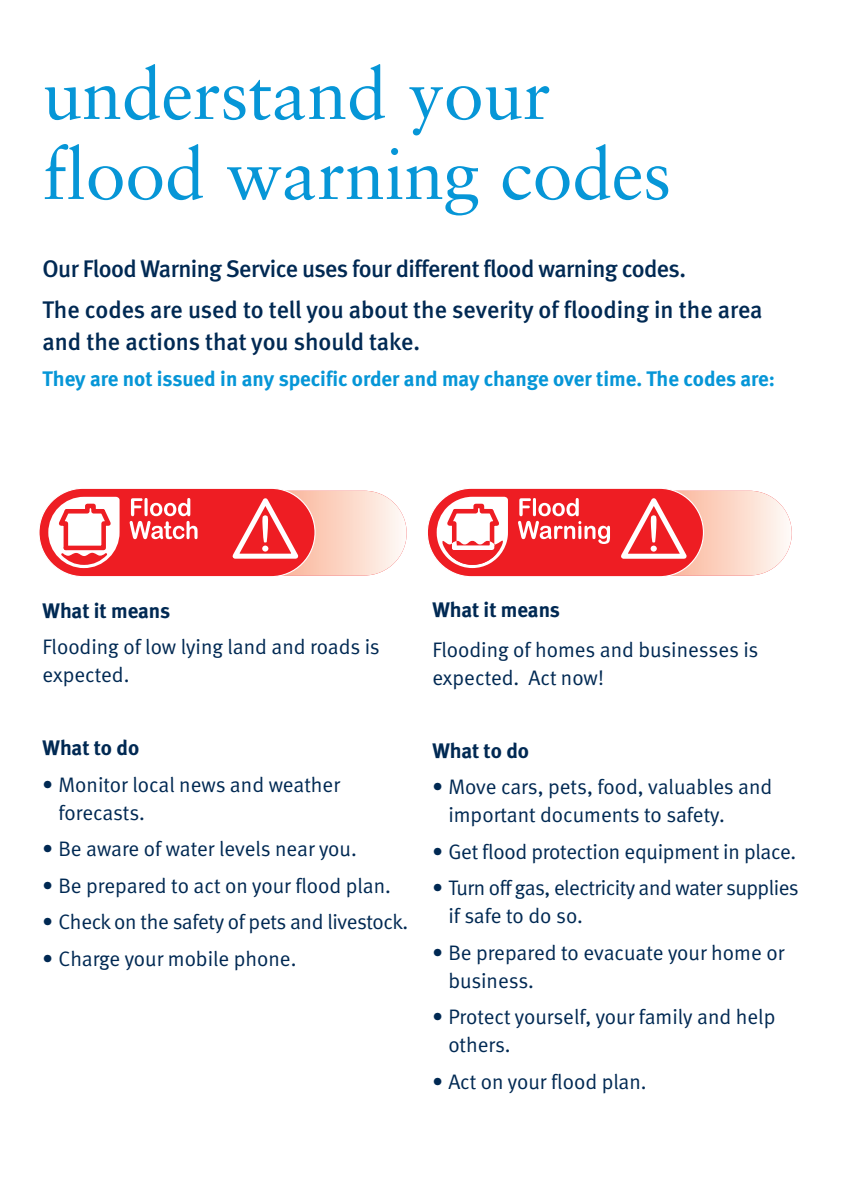
<style>
.page{position:relative;width:842px;height:1191px;background:#fff}
.page>*{position:absolute;margin:0;border:0;box-sizing:border-box;transform-origin:0 0}
.t1{font:72px/80px "EA Sabon Roman";letter-spacing:-.005em;color:#0696d7}
.t2{font:24px/40.6px "EA Meta Medium Roman";letter-spacing:-.005em;color:#002953}
.t3{font:21px/28px "EA Meta Normal Roman";letter-spacing:-.005em;color:#002953}
.t4{font:21px "EA Meta Bold Roman";color:#0696d7}
.t5{font:21px/28px "EA Meta Normal Roman";letter-spacing:-.025em;color:#002953}
.t6{font:21px "EA Meta Bold Roman";color:#002953}
.s1{font-family:"Helvetica Neue"}
</style>
<div class="page">
<svg style="left:39px;top:488px;width:753px;height:89px"></svg>
<h1 class="t1" style="left:43px;top:53px;width:630px">understand your flood warning codes</h1>
<p class="t2" style="left:43px;top:249px;width:721px">Our Flood Warning Service uses four different flood warning codes.<br>The codes are used to tell you about the severity of flooding in the area</p>
<p class="t2" style="left:43px;top:321px;width:379px">and the actions that you should take.</p>
<p class="t4" style="left:43px;top:367px;width:734px">They are not issued in any specific order and may change over time. The codes are:</p>
<p class="t6" style="left:43px;top:598px;width:129px">What it means</p>
<p class="t3" style="left:43px;top:632px;width:339px">Flooding of low lying land and roads is expected.</p>
<p class="t6" style="left:43px;top:735px;width:98px">What to do</p>
<p class="t3" style="left:59px;top:770px;width:283px;text-indent:-16px"><span class="s1">•</span> Monitor local news and weather forecasts.</p>
<p class="t3" style="left:43px;top:834px;width:316px"><span class="s1">•</span> Be aware of water levels near you.</p>
<p class="t3" style="left:43px;top:871px;width:350px"><span class="s1">•</span> Be prepared to act on your flood plan.</p>
<p class="t3" style="left:43px;top:907px;width:367px"><span class="s1">•</span> Check on the safety of pets and livestock.</p>
<p class="t3" style="left:43px;top:944px;width:255px"><span class="s1">•</span> Charge your mobile phone.</p>
<p class="t6" style="left:432px;top:597px;width:129px">What it means</p>
<p class="t3" style="left:432px;top:635px;width:328px">Flooding of homes and businesses is expected. Act now!</p>
<p class="t6" style="left:432px;top:738px;width:98px">What to do</p>
<p class="t3" style="left:448px;top:773px;width:326px;text-indent:-16px"><span class="s1">•</span> Move cars, pets, food, valuables and important documents to safety.</p>
<p class="t3" style="left:432px;top:837px;width:365px"><span class="s1">•</span> Get flood protection equipment in place.</p>
<p class="t5" style="left:448px;top:874px;width:352px;text-indent:-16px"><span class="s1">•</span> Turn off gas, electricity and water supplies if safe to do so.</p>
<p class="t3" style="left:448px;top:938px;width:337px;text-indent:-16px"><span class="s1">•</span> Be prepared to evacuate your home or business.</p>
<p class="t3" style="left:448px;top:1003px;width:329px;text-indent:-16px"><span class="s1">•</span> Protect yourself, your family and help others.</p>
<p class="t3" style="left:432px;top:1067px;width:216px"><span class="s1">•</span> Act on your flood plan.</p>
</div>
